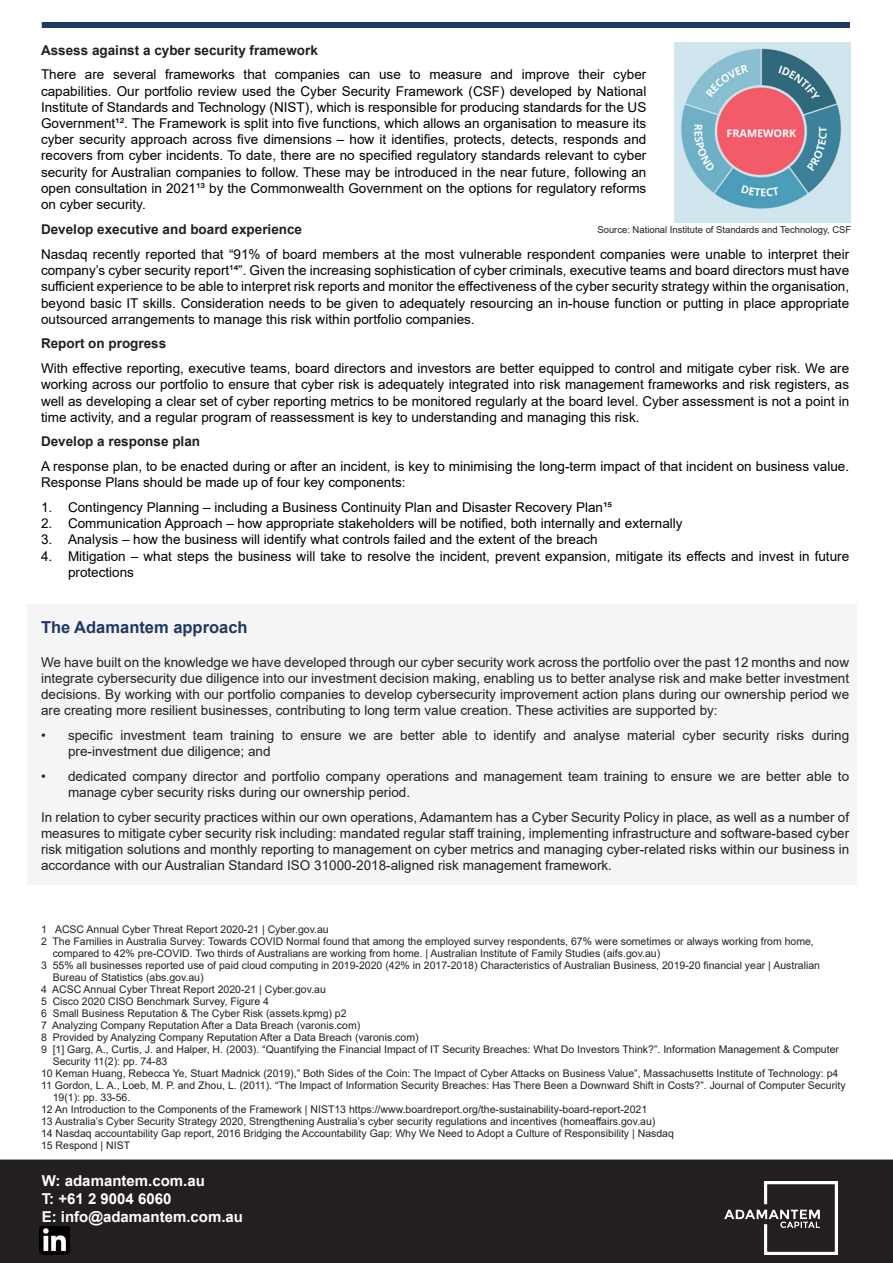
<style>
.page{position:relative;width:893px;height:1263px;background:#fff}
.page>*{position:absolute;margin:0;border:0;box-sizing:border-box;transform-origin:0 0}
.t1{font:700 16.5px "Arial";color:#203864}
.t2{font:700 15px "Arial";color:#fff}
.t3{font:13.5px/16.2px "Arial";color:#000;text-align:justify}
.t4{font:13.5px/16.2px "Arial";color:#231f20;text-align:justify}
.t5{font:700 13.5px "Arial";color:#231f20}
.t6{font:10.5px/12px "Arial";color:#231f20}
.t7{font:9.45px "Arial";color:#231f20}
</style>
<div class="page">
<div style="left:0;top:1159px;width:893px;height:104px;background:#231f20"></div>
<div style="left:28px;top:604px;width:829px;height:280px;background:#f5f5f5"></div>
<img style="left:725px;top:1182px;width:112px;height:73px">
<div style="left:42px;top:22px;width:808px;height:6px;background:#203864"></div>
<img style="left:675px;top:43px;width:175px;height:179px">
<img style="left:40px;top:1226px;width:30px;height:29px">
<p class="t5" style="left:41px;top:40px;width:278px">Assess against a cyber security framework</p>
<p class="t3" style="left:41px;top:67px;width:607px">There are several frameworks that companies can use to measure and improve their cyber capabilities. Our portfolio review used the Cyber Security Framework (CSF) developed by National Institute of Standards and Technology (NIST), which is responsible for producing standards for the US Government¹². The Framework is split into five functions, which allows an organisation to measure its cyber security approach across five dimensions – how it identifies, protects, detects, responds and recovers from cyber incidents. To date, there are no specified regulatory standards relevant to cyber security for Australian companies to follow. These may be introduced in the near future, following an open consultation in 2021¹³ by the Commonwealth Government on the options for regulatory reforms on cyber security.</p>
<p class="t7" style="left:597px;top:224px;width:255px">Source: National Institute of Standards and Technology, CSF</p>
<p class="t5" style="left:41px;top:220px;width:263px">Develop executive and board experience</p>
<p class="t3" style="left:41px;top:246px;width:810px">Nasdaq recently reported that “91% of board members at the most vulnerable respondent companies were unable to interpret their company’s cyber security report¹⁴”. Given the increasing sophistication of cyber criminals, executive teams and board directors must have sufficient experience to be able to interpret risk reports and monitor the effectiveness of the cyber security strategy within the organisation, beyond basic IT skills. Consideration needs to be given to adequately resourcing an in-house function or putting in place appropriate outsourced arrangements to manage this risk within portfolio companies.</p>
<p class="t5" style="left:41px;top:334px;width:127px">Report on progress</p>
<p class="t3" style="left:41px;top:360px;width:810px">With effective reporting, executive teams, board directors and investors are better equipped to control and mitigate cyber risk. We are working across our portfolio to ensure that cyber risk is adequately integrated into risk management frameworks and risk registers, as well as developing a clear set of cyber reporting metrics to be monitored regularly at the board level. Cyber assessment is not a point in time activity, and a regular program of reassessment is key to understanding and managing this risk.</p>
<p class="t5" style="left:41px;top:432px;width:161px">Develop a response plan</p>
<p class="t3" style="left:41px;top:458px;width:810px">A response plan, to be enacted during or after an incident, is key to minimising the long-term impact of that incident on business value.<br>Response Plans should be made up of four key components:</p>
<p class="t3" style="left:41px;top:499px;width:572px">1. Contingency Planning – including a Business Continuity Plan and Disaster Recovery Plan¹⁵</p>
<p class="t3" style="left:41px;top:515px;width:643px">2. Communication Approach – how appropriate stakeholders will be notified, both internally and externally</p>
<p class="t3" style="left:41px;top:531px;width:558px">3. Analysis – how the business will identify what controls failed and the extent of the breach</p>
<p class="t3" style="left:68px;top:548px;width:783px;text-indent:-27px">4. Mitigation – what steps the business will take to resolve the incident, prevent expansion, mitigate its effects and invest in future protections</p>
<p class="t1" style="left:41px;top:616px;width:208px">The Adamantem approach</p>
<p class="t4" style="left:41px;top:654px;width:810px">We have built on the knowledge we have developed through our cyber security work across the portfolio over the past 12 months and now integrate cybersecurity due diligence into our investment decision making, enabling us to better analyse risk and make better investment decisions. By working with our portfolio companies to develop cybersecurity improvement action plans during our ownership period we are creating more resilient businesses, contributing to long term value creation. These activities are supported by:</p>
<p class="t4" style="left:68px;top:727px;width:783px;text-indent:-27px">• specific investment team training to ensure we are better able to identify and analyse material cyber security risks during pre-investment due diligence; and</p>
<p class="t4" style="left:68px;top:768px;width:783px;text-indent:-27px">• dedicated company director and portfolio company operations and management team training to ensure we are better able to manage cyber security risks during our ownership period.</p>
<p class="t4" style="left:41px;top:809px;width:810px">In relation to cyber security practices within our own operations, Adamantem has a Cyber Security Policy in place, as well as a number of measures to mitigate cyber security risk including: mandated regular staff training, implementing infrastructure and software-based cyber risk mitigation solutions and monthly reporting to management on cyber metrics and managing cyber-related risks within our business in accordance with our Australian Standard ISO 31000-2018-aligned risk management framework.</p>
<p class="t6" style="left:41px;top:924px;width:289px">1 ACSC Annual Cyber Threat Report 2020-21 | Cyber.gov.au</p>
<p class="t6" style="left:53px;top:936px;width:763px;text-indent:-12px">2 The Families in Australia Survey: Towards COVID Normal found that among the employed survey respondents, 67% were sometimes or always working from home, compared to 42% pre-COVID. Two thirds of Australians are working from home. | Australian Institute of Family Studies (aifs.gov.au)</p>
<p class="t6" style="left:53px;top:960px;width:769px;text-indent:-12px">3 55% all businesses reported use of paid cloud computing in 2019-2020 (42% in 2017-2018) Characteristics of Australian Business, 2019-20 financial year | Australian<br>Bureau of Statistics (abs.gov.au)</p>
<p class="t6" style="left:41px;top:984px;width:286px">4 ACSC Annual Cyber Threat Report 2020-21 | Cyber.gov.au</p>
<p class="t6" style="left:41px;top:996px;width:229px">5 Cisco 2020 CISO Benchmark Survey, Figure 4</p>
<p class="t6" style="left:41px;top:1008px;width:307px">6 Small Business Reputation &amp; The Cyber Risk (assets.kpmg) p2</p>
<p class="t6" style="left:41px;top:1020px;width:321px">7 Analyzing Company Reputation After a Data Breach (varonis.com)</p>
<p class="t6" style="left:41px;top:1032px;width:379px">8 Provided by Analyzing Company Reputation After a Data Breach (varonis.com)</p>
<p class="t6" style="left:53px;top:1044px;width:788px;text-indent:-12px">9 [1] Garg, A., Curtis, J. and Halper, H. (2003). “Quantifying the Financial Impact of IT Security Breaches: What Do Investors Think?”. Information Management &amp; Computer<br>Security 11(2): pp. 74-83</p>
<p class="t6" style="left:41px;top:1068px;width:799px">10 Keman Huang, Rebecca Ye, Stuart Madnick (2019),” Both Sides of the Coin: The Impact of Cyber Attacks on Business Value”, Massachusetts Institute of Technology: p4</p>
<p class="t6" style="left:41px;top:1080px;width:806px">11 Gordon, L. A., Loeb, M. P. and Zhou, L. (2011). “The Impact of Information Security Breaches: Has There Been a Downward Shift in Costs?”. Journal of Computer Security</p>
<p class="t6" style="left:53px;top:1092px;width:79px">19(1): pp. 33-56.</p>
<p class="t6" style="left:41px;top:1104px;width:608px">12 An Introduction to the Components of the Framework | NIST13 https://www.boardreport.org/the-sustainability-board-report-2021</p>
<p class="t6" style="left:41px;top:1116px;width:616px">13 Australia’s Cyber Security Strategy 2020, Strengthening Australia’s cyber security regulations and incentives (homeaffairs.gov.au)</p>
<p class="t6" style="left:41px;top:1128px;width:634px">14 Nasdaq accountability Gap report, 2016 Bridging the Accountability Gap: Why We Need to Adopt a Culture of Responsibility | Nasdaq</p>
<p class="t6" style="left:41px;top:1140px;width:91px">15 Respond | NIST</p>
<p class="t2" style="left:42px;top:1170px;width:165px">W: adamantem.com.au</p>
<p class="t2" style="left:42px;top:1188px;width:131px">T: +61 2 9004 6060</p>
<p class="t2" style="left:42px;top:1206px;width:203px">E: info@adamantem.com.au</p>
</div>
